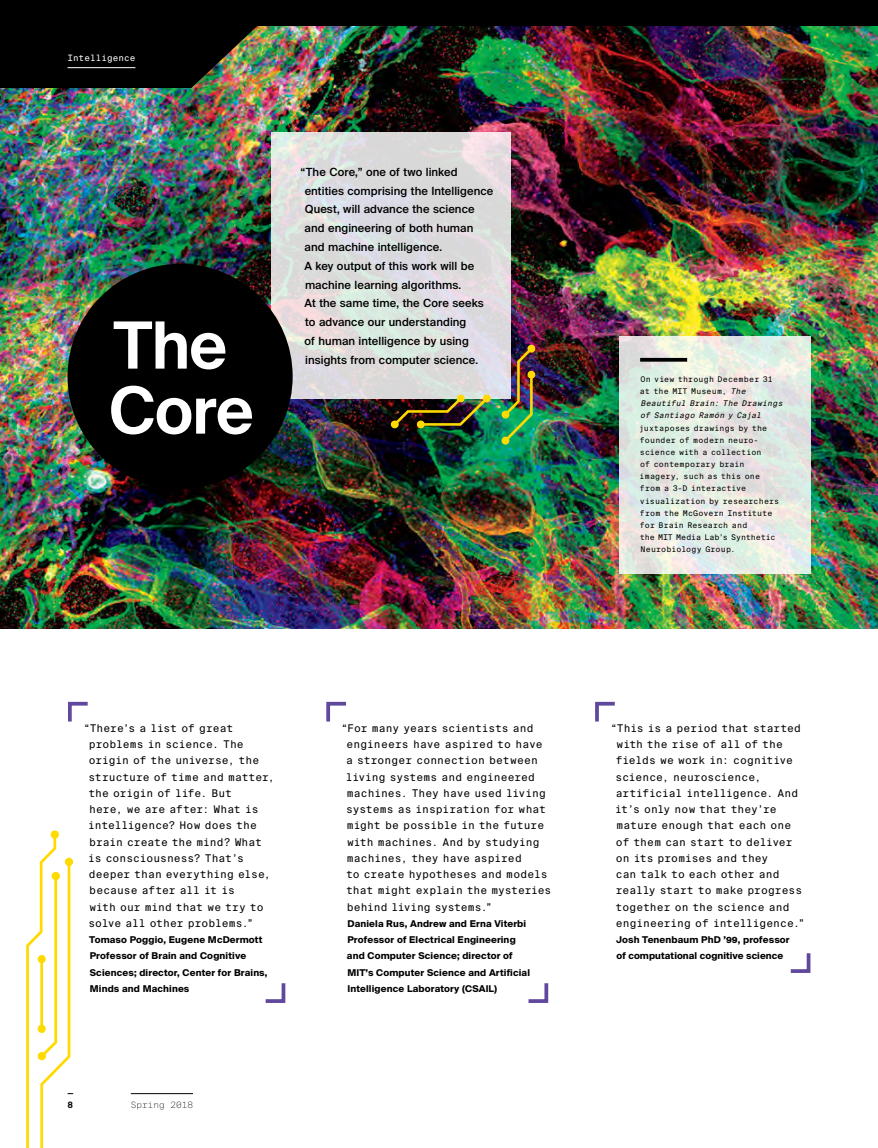
<style>
.page{position:relative;width:878px;height:1148px;background:#fff}
.page>*{position:absolute;margin:0;border:0;box-sizing:border-box;transform-origin:0 0}
.t1{font:600 65px/65px "Suisse Intl";letter-spacing:-.015em;color:#fff}
.t2{font:500 11.25px/18.8px "Suisse Intl";letter-spacing:.01em;color:#000}
.t3{font:10.62px/16.2px "Suisse Intl Mono";letter-spacing:-.005em;color:#000}
.t4{font:700 9.38px/16.2px "Suisse Intl";letter-spacing:.015em;color:#000}
.t5{font:8.75px "Suisse Intl Mono";color:#fff}
.t6{font:100 8.75px "Suisse Intl Mono";color:#000}
.t7{font:700 8.75px "Suisse Intl Mono";color:#000}
.t8{font:7.75px/12.2px "Suisse Intl Mono";letter-spacing:.01em;color:#000}
.t9{font:italic 7.75px/12.2px "Suisse Intl Mono";color:#000}
.s1{font-style:normal}
</style>
<div class="page">
<img style="left:0;top:25px;width:878px;height:603px">
<svg style="left:271px;top:132px;width:239px;height:267px;background:#ddddde"></svg>
<svg style="left:595px;top:701px;width:20px;height:21px"></svg>
<svg style="left:790px;top:953px;width:21px;height:20px"></svg>
<svg style="left:326px;top:701px;width:20px;height:21px"></svg>
<svg style="left:528px;top:983px;width:21px;height:20px"></svg>
<svg style="left:68px;top:701px;width:20px;height:21px"></svg>
<svg style="left:265px;top:983px;width:21px;height:20px"></svg>
<div style="left:68px;top:264px;width:224px;height:225px;background:#000;border-radius:50%"></div>
<svg style="left:618px;top:336px;width:192px;height:238px;background:#e3e9e2"></svg>
<svg style="left:640px;top:358px;width:47px;height:4px"></svg>
<div style="left:0;top:0;width:878px;height:25px;background:#000"></div>
<img style="left:0;top:25px;width:261px;height:63px">
<img style="left:391px;top:394px;width:99px;height:34px">
<img style="left:501px;top:345px;width:34px;height:100px">
<svg style="left:26px;top:830px;width:47px;height:318px"></svg>
<hr style="left:131px;top:1093px;width:62px;height:1px;background:#000">
<hr style="left:68px;top:67px;width:67px;height:1px;background:#fff">
<p class="t5" style="left:68px;top:53px;width:69px">Intelligence</p>
<h1 class="t1" style="left:108px;top:313px;width:147px">The<br>Core</h1>
<p class="t2" style="left:304px;top:163px;width:190px;text-indent:-4px">“The Core,” one of two linked entities comprising the Intelligence<br>Quest, will advance the science and engineering of both human and machine intelligence.<br>A key output of this work will be machine learning algorithms.<br>At the same time, the Core seeks to advance our understanding<br>of human intelligence by using insights from computer science.</p>
<p class="t9" style="left:640px;top:373px;width:146px"><span class="s1">On view through December 31<br>at the MIT Museum,</span> The<br>Beautiful Brain: The Drawings of Santiago Ramón y Cajal</p>
<p class="t8" style="left:639px;top:421px;width:142px">juxtaposes drawings by the founder of modern neuro&shy;science with a collection<br>of contemporary brain imagery, such as this one from a 3-D interactive visualization by researchers from the McGovern Institute for Brain Research and<br>the MIT Media Lab’s Synthetic<br>Neurobiology Group.</p>
<p class="t3" style="left:88px;top:720px;width:188px;text-indent:-5px">“There’s a list of great problems in science. The origin of the universe, the structure of time and matter, the origin of life. But<br>here, we are after: What is intelligence? How does the brain create the mind? What is consciousness? That’s deeper than everything else, because after all it is<br>with our mind that we try to solve all other problems.”</p>
<p class="t4" style="left:89px;top:931px;width:180px">Tomaso Poggio, Eugene McDermott<br>Professor of Brain and Cognitive<br>Sciences; director, Center for Brains,<br>Minds and Machines</p>
<p class="t7" style="left:68px;top:1099px;width:7px">8</p>
<p class="t6" style="left:131px;top:1099px;width:64px">Spring 2018</p>
<p class="t3" style="left:346px;top:720px;width:207px;text-indent:-5px">“For many years scientists and engineers have aspired to have a stronger connection between living systems and engineered machines. They have used living systems as inspiration for what might be possible in the future with machines. And by studying machines, they have aspired<br>to create hypotheses and models that might explain the mysteries behind living systems.”</p>
<p class="t4" style="left:347px;top:915px;width:185px">Daniela Rus, Andrew and Erna Viterbi Professor of Electrical Engineering and Computer Science; director of MIT’s Computer Science and Artificial Intelligence Laboratory (CSAIL)</p>
<p class="t3" style="left:615px;top:720px;width:191px;text-indent:-5px">“This is a period that started with the rise of all of the fields we work in: cognitive science, neuroscience, artificial intelligence. And it’s only now that they’re mature enough that each one of them can start to deliver on its promises and they<br>can talk to each other and really start to make progress together on the science and engineering of intelligence.”</p>
<p class="t4" style="left:616px;top:931px;width:175px">Josh Tenenbaum PhD ’99, professor of computational cognitive science</p>
</div>
